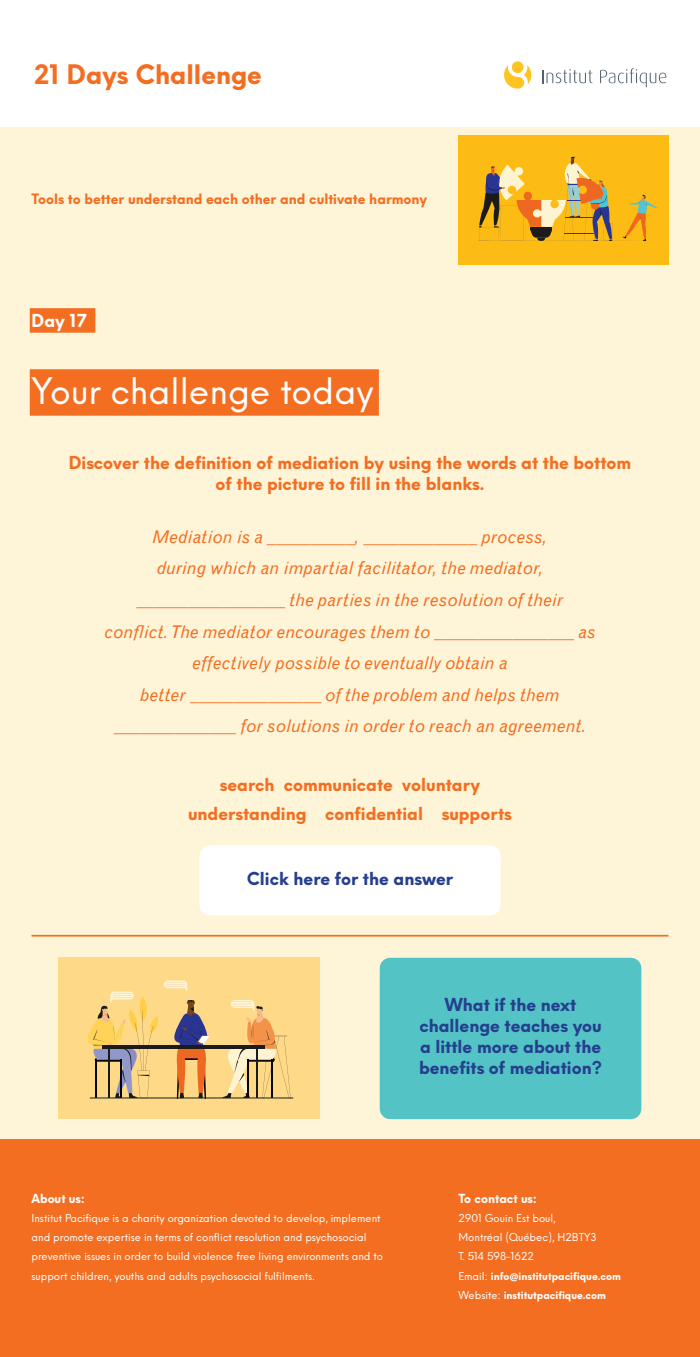
<style>
.page{position:relative;width:700px;height:1357px;background:#fff}
.page>*{position:absolute;margin:0;border:0;box-sizing:border-box;transform-origin:0 0}
.t1{font:35px "Mobilo";color:#fff}
.t2{font:700 26.25px "Mobilo";color:#f36e21}
.t3{font:italic 17.5px/31.5px "Grotesque";letter-spacing:.015em;color:#f36e21;text-align:center}
.t4{font:700 17.5px/21px "Mobilo";color:#f36e21;text-align:center}
.t5{font:700 17.5px/21px "Mobilo";color:#253f8e;text-align:center}
.t6{font:700 17.5px "Mobilo";color:#fff}
.t7{font:700 14px "Mobilo";color:#f36e21}
.t8{font:700 12.25px "Mobilo";color:#fff}
.t9{font:10.5px/19.2px "Mobilo";color:#fff}
.s1{font-weight:700}
</style>
<div class="page">
<div style="left:0;top:22px;width:700px;height:1312px;background:#fef5d9"></div>
<div style="left:0;top:22px;width:700px;height:105px;background:#fff"></div>
<svg style="left:512px;top:61px;width:12px;height:12px"></svg>
<svg style="left:504px;top:65px;width:28px;height:24px"></svg>
<svg style="left:542px;top:69px;width:50px;height:14px"></svg>
<svg style="left:600px;top:68px;width:66px;height:19px"></svg>
<div style="left:0;top:1138px;width:700px;height:218px;background:#f36e21"></div>
<div style="left:458px;top:136px;width:210px;height:129px;background:#fdbc13"></div>
<svg style="left:478px;top:156px;width:180px;height:85px"></svg>
<div style="left:30px;top:308px;width:65px;height:24px;background:#f36e21"></div>
<div style="left:30px;top:369px;width:349px;height:46px;background:#f36e21"></div>
<hr style="left:32px;top:934px;width:636px;height:2px;background:#f36e21">
<div style="left:380px;top:957px;width:261px;height:162px;background:#54c3c6;border-radius:10px"></div>
<div style="left:59px;top:957px;width:261px;height:162px;background:#fdd988"></div>
<svg style="left:210px;top:1045px;width:12px;height:3px"></svg>
<svg style="left:222px;top:1000px;width:69px;height:97px"></svg>
<svg style="left:87px;top:980px;width:123px;height:118px"></svg>
<hr style="left:108px;top:1045px;width:2px;height:52px;background:#1b1b19">
<hr style="left:256px;top:1046px;width:2px;height:51px;background:#1b1b19">
<hr style="left:90px;top:1097px;width:203px;height:1px;background:#20211f">
<div style="left:200px;top:845px;width:300px;height:70px;background:#fff;border-radius:10px"></div>
<h2 class="t2" style="left:34px;top:56px;width:229px">21 Days Challenge</h2>
<h3 class="t7" style="left:32px;top:189px;width:397px">Tools to better understand each other and cultivate harmony</h3>
<h3 class="t6" style="left:32px;top:308px;width:56px">Day 17</h3>
<h1 class="t1" style="left:32px;top:369px;width:344px">Your challenge today</h1>
<h3 class="t4" style="left:69px;top:453px;width:564px">Discover the definition of mediation by using the words at the bottom of the picture to fill in the blanks.</h3>
<p class="t3" style="left:104px;top:521px;width:493px">Mediation is a __________, _____________ process,<br>during which an impartial facilitator, the mediator, _________________ the parties in the resolution of their conflict. The mediator encourages them to ________________ as effectively possible to eventually obtain a<br>better _______________ of the problem and helps them ______________ for solutions in order to reach an agreement.</p>
<h3 class="t4" style="left:188px;top:770px;width:325px;line-height:28.9px">search communicate voluntary understanding confidential supports</h3>
<h3 class="t5" style="left:247px;top:868px;width:208px">Click here for the answer</h3>
<h3 class="t5" style="left:419px;top:994px;width:185px">What if the next challenge teaches you a little more about the benefits of mediation?</h3>
<p class="t8" style="left:32px;top:1189px;width:55px">About us:</p>
<p class="t9" style="left:32px;top:1208px;width:353px">Institut Pacifique is a charity organization devoted to develop, implement and promote expertise in terms of conflict resolution and psychosocial preventive issues in order to build violence free living environments and to support children, youths and adults psychosocial fulfilments.</p>
<p class="t8" style="left:458px;top:1189px;width:80px">To contact us:</p>
<p class="t9" style="left:458px;top:1208px;width:164px">2901 Gouin Est boul,<br>Montréal (Québec), H2BTY3<br>T. 514 598-1622<br>Email: <span class="s1">info@institutpacifique.com<br></span>Website: <span class="s1">institutpacifique.com</span></p>
</div>
